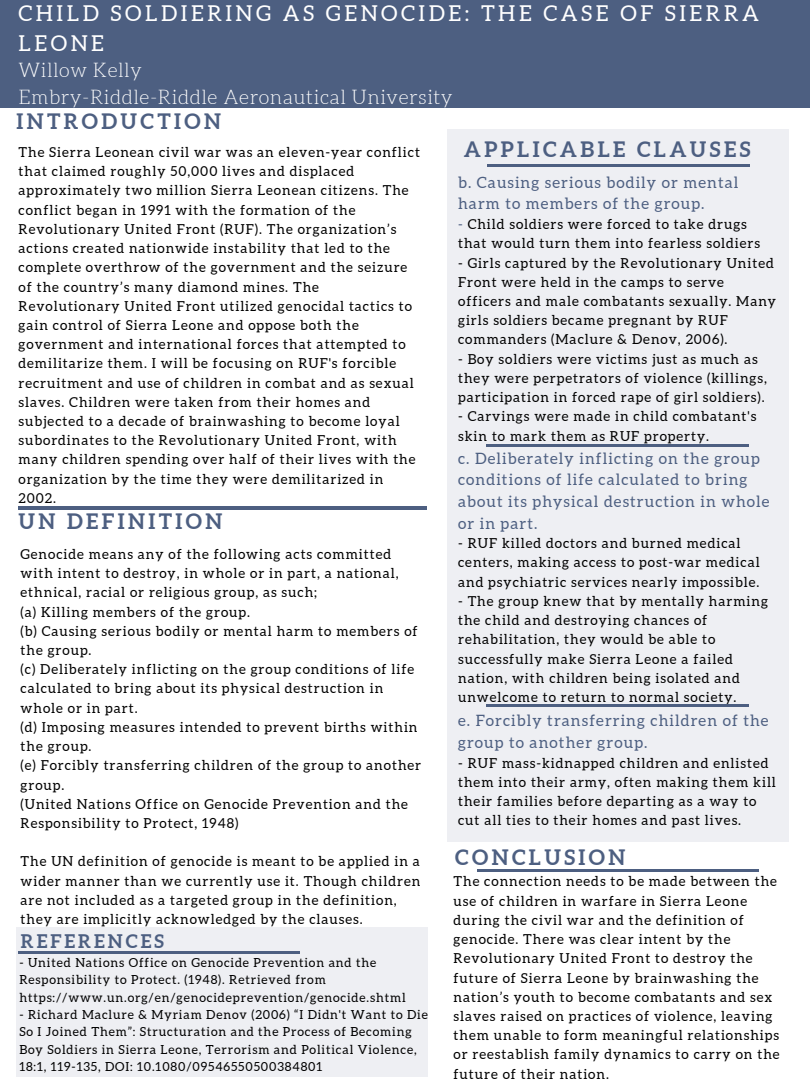
<style>
.page{position:relative;width:810px;height:1080px;background:#fff}
.page>*{position:absolute;margin:0;border:0;box-sizing:border-box;transform-origin:0 0}
.t1{font:21.88px/30.5px "Aleo";letter-spacing:.16em;color:#fff}
.t2{font:700 21.25px "Aleo";letter-spacing:.16em;color:#4d5f81}
.t3{font:300 19.81px/27.4px "Aleo";letter-spacing:.03em;color:#fff}
.t4{font:700 18.75px "Aleo";letter-spacing:.16em;color:#4d5f81}
.t5{font:15.62px/21.6px "Aleo";letter-spacing:.07em;color:#4d5f81}
.t6{font:13.75px/19.2px "Aleo";letter-spacing:.07em;color:#000}
.t7{font:12.5px/17.4px "Aleo";letter-spacing:.07em;color:#000}
.s1{color:#4d5f81}
</style>
<div class="page">
<div style="left:0;top:0;width:810px;height:108px;background:#4d5f81"></div>
<div style="left:448px;top:129px;width:340px;height:712px;background:#eeeff3"></div>
<hr style="left:487px;top:165px;width:262px;height:1px;background:#4d5f81">
<hr style="left:487px;top:705px;width:262px;height:1px;background:#4d5f81">
<hr style="left:487px;top:445px;width:262px;height:1px;background:#4d5f81">
<hr style="left:18px;top:507px;width:409px;height:2px;background:#4d5f81">
<hr style="left:477px;top:870px;width:282px;height:1px;background:#4d5f81">
<div style="left:16px;top:927px;width:411px;height:150px;background:#eeeff3"></div>
<hr style="left:18px;top:952px;width:282px;height:1px;background:#4d5f81">
<h1 class="t1" style="left:18px;top:-2px;width:742px">CHILD SOLDIERING AS GENOCIDE: THE CASE OF SIERRA<br>LEONE</h1>
<h3 class="t3" style="left:18px;top:56px;width:436px">Willow Kelly<br>Embry-Riddle-Riddle Aeronautical University</h3>
<h2 class="t2" style="left:464px;top:137px;width:288px">APPLICABLE CLAUSES</h2>
<p class="t5" style="left:458px;top:172px;width:282px">b. Causing serious bodily or mental harm to members of the group.</p>
<p class="t6" style="left:458px;top:215px;width:304px"><span class="s1">-</span> Child soldiers were forced to take drugs that would turn them into fearless soldiers</p>
<p class="t6" style="left:458px;top:253px;width:319px">- Girls captured by the Revolutionary United Front were held in the camps to serve officers and male combatants sexually. Many girls soldiers became pregnant by RUF commanders (Maclure &amp; Denov, 2006).</p>
<p class="t6" style="left:458px;top:349px;width:310px">- Boy soldiers were victims just as much as they were perpetrators of violence (killings, participation in forced rape of girl soldiers).</p>
<p class="t6" style="left:458px;top:407px;width:300px">- Carvings were made in child combatant's skin to mark them as RUF property.</p>
<p class="t5" style="left:458px;top:447px;width:313px">c. Deliberately inflicting on the group conditions of life calculated to bring about its physical destruction in whole or in part.</p>
<p class="t6" style="left:458px;top:534px;width:303px">- RUF killed doctors and burned medical centers, making access to post-war medical and psychiatric services nearly impossible.</p>
<p class="t6" style="left:458px;top:591px;width:311px">- The group knew that by mentally harming the child and destroying chances of rehabilitation, they would be able to successfully make Sierra Leone a failed nation, with children being isolated and unwelcome to return to normal society.</p>
<p class="t5" style="left:458px;top:710px;width:312px">e. Forcibly transferring children of the group to another group.</p>
<p class="t6" style="left:458px;top:753px;width:319px">- RUF mass-kidnapped children and enlisted them into their army, often making them kill their families before departing as a way to cut all ties to their homes and past lives.</p>
<h2 class="t2" style="left:16px;top:109px;width:206px">INTRODUCTION</h2>
<p class="t6" style="left:19px;top:142px;width:403px">The Sierra Leonean civil war was an eleven-year conflict that claimed roughly 50,000 lives and displaced approximately two million Sierra Leonean citizens. The conflict began in 1991 with the formation of the Revolutionary United Front (RUF). The organization’s actions created nationwide instability that led to the complete overthrow of the government and the seizure of the country’s many diamond mines. The Revolutionary United Front utilized genocidal tactics to gain control of Sierra Leone and oppose both the government and international forces that attempted to demilitarize them. I will be focusing on RUF's forcible recruitment and use of children in combat and as sexual slaves. Children were taken from their homes and subjected to a decade of brainwashing to become loyal subordinates to the Revolutionary United Front, with many children spending over half of their lives with the organization by the time they were demilitarized in 2002.</p>
<h2 class="t2" style="left:18px;top:509px;width:205px">UN DEFINITION</h2>
<p class="t6" style="left:21px;top:544px;width:402px">Genocide means any of the following acts committed with intent to destroy, in whole or in part, a national, ethnical, racial or religious group, as such;<br>(a) Killing members of the group.<br>(b) Causing serious bodily or mental harm to members of the group.<br>(c) Deliberately inflicting on the group conditions of life calculated to bring about its physical destruction in whole or in part.<br>(d) Imposing measures intended to prevent births within the group.<br>(e) Forcibly transferring children of the group to another group.<br>(United Nations Office on Genocide Prevention and the Responsibility to Protect, 1948)</p>
<p class="t6" style="left:21px;top:852px;width:401px">The UN definition of genocide is meant to be applied in a wider manner than we currently use it. Though children are not included as a targeted group in the definition, they are implicitly acknowledged by the clauses.</p>
<h2 class="t2" style="left:455px;top:845px;width:172px">CONCLUSION</h2>
<p class="t6" style="left:454px;top:872px;width:328px">The connection needs to be made between the use of children in warfare in Sierra Leone during the civil war and the definition of genocide. There was clear intent by the Revolutionary United Front to destroy the future of Sierra Leone by brainwashing the nation’s youth to become combatants and sex slaves raised on practices of violence, leaving them unable to form meaningful relationships or reestablish family dynamics to carry on the future of their nation.</p>
<h3 class="t4" style="left:21px;top:930px;width:145px">REFERENCES</h3>
<p class="t7" style="left:19px;top:954px;width:388px">- United Nations Office on Genocide Prevention and the<br>Responsibility to Protect. (1948). Retrieved from https://www.un.org/en/genocideprevention/genocide.shtml</p>
<p class="t7" style="left:19px;top:1006px;width:410px">- Richard Maclure &amp; Myriam Denov (2006) “I Didn't Want to Die So I Joined Them”: Structuration and the Process of Becoming Boy Soldiers in Sierra Leone, Terrorism and Political Violence, 18:1, 119-135, DOI: 10.1080/09546550500384801</p>
</div>
